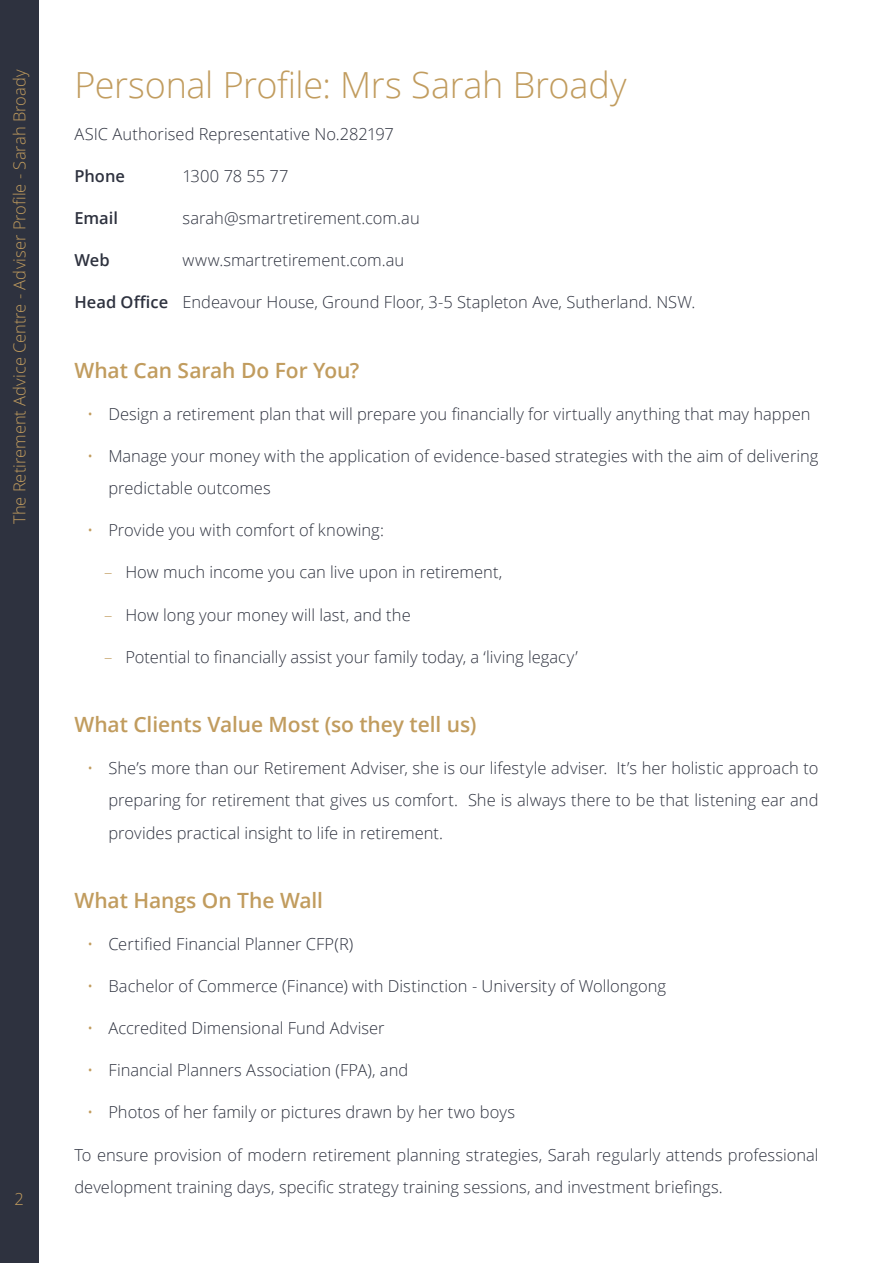
<style>
.page{position:relative;width:893px;height:1263px;background:#fff}
.page>*{position:absolute;margin:0;border:0;box-sizing:border-box;transform-origin:0 0}
.t1{font:300 36px "Open Sans";letter-spacing:-.01em;color:#c19c5e}
.t2{font:600 21px "Open Sans";letter-spacing:-.005em;color:#c19c5e}
.t3{font:300 16.5px/32.2px "Open Sans";color:#2e323f}
.t4{font:300 16.5px "Open Sans";color:#c19c5e}
.t5{font:600 16.5px "Open Sans";color:#2e323f}
.s1{font-weight:600}
.s2{color:#c19c5e}
</style>
<div class="page">
<div style="left:0;top:0;width:38px;height:1263px;background:#2e323f"></div>
<p class="t4" style="left:8px;top:524px;width:456px;rotate:-90deg">The Retirement Advice Centre - Adviser Profile - Sarah Broady</p>
<p class="t4" style="left:14px;top:1188px;width:11px">2</p>
<h1 class="t1" style="left:74px;top:60px;width:554px">Personal Profile: Mrs Sarah Broady</h1>
<p class="t3" style="left:74px;top:117px;width:321px">ASIC Authorised Representative No.282197</p>
<p class="t5" style="left:74px;top:165px;width:52px">Phone</p>
<p class="t3" style="left:182px;top:159px;width:108px">1300 78 55 77</p>
<p class="t5" style="left:74px;top:207px;width:45px">Email</p>
<p class="t3" style="left:182px;top:202px;width:239px">sarah@smartretirement.com.au</p>
<p class="t5" style="left:74px;top:249px;width:37px">Web</p>
<p class="t3" style="left:182px;top:244px;width:223px">www.smartretirement.com.au</p>
<p class="t3" style="left:74px;top:286px;width:622px"><span class="s1">Head Office</span> Endeavour House, Ground Floor, 3-5 Stapleton Ave, Sutherland. NSW.</p>
<p class="t2" style="left:74px;top:356px;width:286px">What Can Sarah Do For You?</p>
<p class="t3" style="left:87px;top:397px;width:725px"><span class="s2">•</span> Design a retirement plan that will prepare you financially for virtually anything that may happen</p>
<p class="t3" style="left:108px;top:439px;width:712px;text-indent:-21px"><span class="s2">•</span> Manage your money with the application of evidence-based strategies with the aim of delivering predictable outcomes</p>
<p class="t3" style="left:87px;top:514px;width:298px"><span class="s2">•</span> Provide you with comfort of knowing:</p>
<p class="t3" style="left:104px;top:556px;width:400px"><span class="s2">–</span> How much income you can live upon in retirement,</p>
<p class="t3" style="left:104px;top:598px;width:308px"><span class="s2">–</span> How long your money will last, and the</p>
<p class="t3" style="left:104px;top:640px;width:475px"><span class="s2">–</span> Potential to financially assist your family today, a ‘living legacy’</p>
<p class="t2" style="left:74px;top:710px;width:403px">What Clients Value Most (so they tell us)</p>
<p class="t3" style="left:108px;top:751px;width:712px;text-align:justify;text-indent:-21px"><span class="s2">•</span> She’s more than our Retirement Adviser, she is our lifestyle adviser. It’s her holistic approach to preparing for retirement that gives us comfort. She is always there to be that listening ear and provides practical insight to life in retirement.</p>
<p class="t2" style="left:74px;top:886px;width:250px">What Hangs On The Wall</p>
<p class="t3" style="left:87px;top:927px;width:268px"><span class="s2">•</span> Certified Financial Planner CFP(R)</p>
<p class="t3" style="left:87px;top:969px;width:580px"><span class="s2">•</span> Bachelor of Commerce (Finance) with Distinction - University of Wollongong</p>
<p class="t3" style="left:87px;top:1011px;width:299px"><span class="s2">•</span> Accredited Dimensional Fund Adviser</p>
<p class="t3" style="left:87px;top:1054px;width:323px"><span class="s2">•</span> Financial Planners Association (FPA), and</p>
<p class="t3" style="left:87px;top:1096px;width:429px"><span class="s2">•</span> Photos of her family or pictures drawn by her two boys</p>
<p class="t3" style="left:74px;top:1138px;width:746px">To ensure provision of modern retirement planning strategies, Sarah regularly attends professional development training days, specific strategy training sessions, and investment briefings.</p>
</div>
